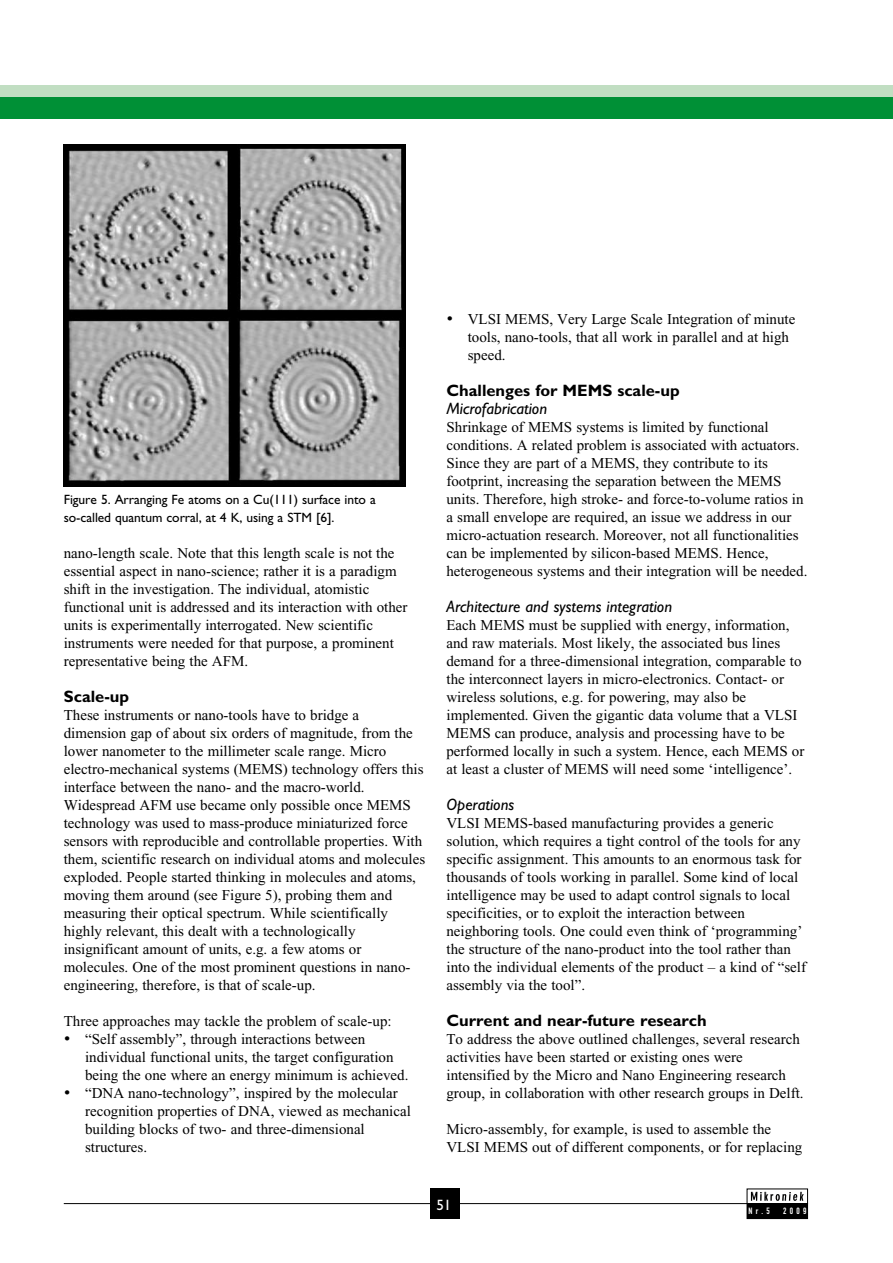
<style>
.page{position:relative;width:893px;height:1263px;background:#fff}
.page>*{position:absolute;margin:0;border:0;box-sizing:border-box;transform-origin:0 0}
.t1{font:700 16.5px "Gill Sans";color:#000}
.t2{font:italic 16.5px "Gill Sans";color:#000}
.t3{font:15px/18px "Times New Roman";color:#000}
.t4{font:15px "Gill Sans";color:#fff}
.t5{font:13.5px/18px "Gill Sans";letter-spacing:-.005em;color:#000}
.t6{font:9px "DIN Engschrift Alternate";letter-spacing:.37em;color:#fff}
</style>
<div class="page">
<div style="left:0;top:85px;width:893px;height:13px;background:#c1dec2"></div>
<div style="left:0;top:98px;width:893px;height:21px;background:#009036"></div>
<svg style="left:751px;top:1192px;width:53px;height:9px"></svg>
<div style="left:747px;top:1204px;width:60px;height:14px;background:#000"></div>
<div style="left:747px;top:1203px;width:61px;height:16px;border:1px solid #000"></div>
<hr style="left:64px;top:1203px;width:744px;height:1px;background:#000">
<div style="left:430px;top:1188px;width:30px;height:31px;background:#000"></div>
<img style="left:64px;top:144px;width:341px;height:342px">
<p class="t5" style="left:64px;top:491px;width:313px">Figure 5. Arranging Fe atoms on a Cu(111) surface into a so-called quantum corral, at 4 K, using a STM [6].</p>
<p class="t3" style="left:64px;top:544px;width:345px">nano-length scale. Note that this length scale is not the essential aspect in nano-science; rather it is a paradigm shift in the investigation. The individual, atomistic functional unit is addressed and its interaction with other units is experimentally interrogated. New scientific instruments were needed for that purpose, a prominent representative being the AFM.</p>
<p class="t1" style="left:64px;top:687px;width:67px">Scale-up</p>
<p class="t3" style="left:64px;top:706px;width:363px">These instruments or nano-tools have to bridge a dimension gap of about six orders of magnitude, from the lower nanometer to the millimeter scale range. Micro electro-mechanical systems (MEMS) technology offers this interface between the nano- and the macro-world.<br>Widespread AFM use became only possible once MEMS technology was used to mass-produce miniaturized force sensors with reproducible and controllable properties. With them, scientific research on individual atoms and molecules exploded. People started thinking in molecules and atoms, moving them around (see Figure 5), probing them and measuring their optical spectrum. While scientifically highly relevant, this dealt with a technologically insignificant amount of units, e.g. a few atoms or molecules. One of the most prominent questions in nano&shy;engineering, therefore, is that of scale-up.</p>
<p class="t3" style="left:64px;top:1012px;width:329px">Three approaches may tackle the problem of scale-up:</p>
<p class="t3" style="left:85px;top:1030px;width:325px;text-indent:-21px">• “Self assembly”, through interactions between individual functional units, the target configuration being the one where an energy minimum is achieved.</p>
<p class="t3" style="left:85px;top:1084px;width:327px;text-indent:-21px">• “DNA nano-technology”, inspired by the molecular recognition properties of DNA, viewed as mechanical building blocks of two- and three-dimensional structures.</p>
<p class="t3" style="left:468px;top:310px;width:329px;text-indent:-21px">• VLSI MEMS, Very Large Scale Integration of minute tools, nano-tools, that all work in parallel and at high speed.</p>
<p class="t1" style="left:446px;top:381px;width:235px">Challenges for MEMS scale-up</p>
<p class="t2" style="left:446px;top:399px;width:102px">Microfabrication</p>
<p class="t3" style="left:446px;top:418px;width:362px">Shrinkage of MEMS systems is limited by functional conditions. A related problem is associated with actuators.<br>Since they are part of a MEMS, they contribute to its footprint, increasing the separation between the MEMS units. Therefore, high stroke- and force-to-volume ratios in a small envelope are required, an issue we address in our micro-actuation research. Moreover, not all functionalities can be implemented by silicon-based MEMS. Hence, heterogeneous systems and their integration will be needed.</p>
<p class="t2" style="left:446px;top:597px;width:227px">Architecture and systems integration</p>
<p class="t3" style="left:446px;top:616px;width:359px">Each MEMS must be supplied with energy, information, and raw materials. Most likely, the associated bus lines demand for a three-dimensional integration, comparable to the interconnect layers in micro-electronics. Contact- or wireless solutions, e.g. for powering, may also be implemented. Given the gigantic data volume that a VLSI MEMS can produce, analysis and processing have to be performed locally in such a system. Hence, each MEMS or at least a cluster of MEMS will need some ‘intelligence’.</p>
<p class="t2" style="left:446px;top:795px;width:69px">Operations</p>
<p class="t3" style="left:446px;top:814px;width:361px">VLSI MEMS-based manufacturing provides a generic solution, which requires a tight control of the tools for any specific assignment. This amounts to an enormous task for thousands of tools working in parallel. Some kind of local intelligence may be used to adapt control signals to local specificities, or to exploit the interaction between neighboring tools. One could even think of ‘programming’ the structure of the nano-product into the tool rather than into the individual elements of the product – a kind of “self assembly via the tool”.</p>
<p class="t1" style="left:446px;top:1011px;width:262px">Current and near-future research</p>
<p class="t3" style="left:446px;top:1030px;width:359px">To address the above outlined challenges, several research activities have been started or existing ones were intensified by the Micro and Nano Engineering research group, in collaboration with other research groups in Delft.</p>
<p class="t3" style="left:446px;top:1120px;width:357px">Micro-assembly, for example, is used to assemble the<br>VLSI MEMS out of different components, or for replacing</p>
<p class="t4" style="left:436px;top:1196px;width:16px">51</p>
<p class="t6" style="left:748px;top:1205px;width:23px">Nr.5</p>
<p class="t6" style="left:783px;top:1205px;width:25px">2009</p>
</div>
